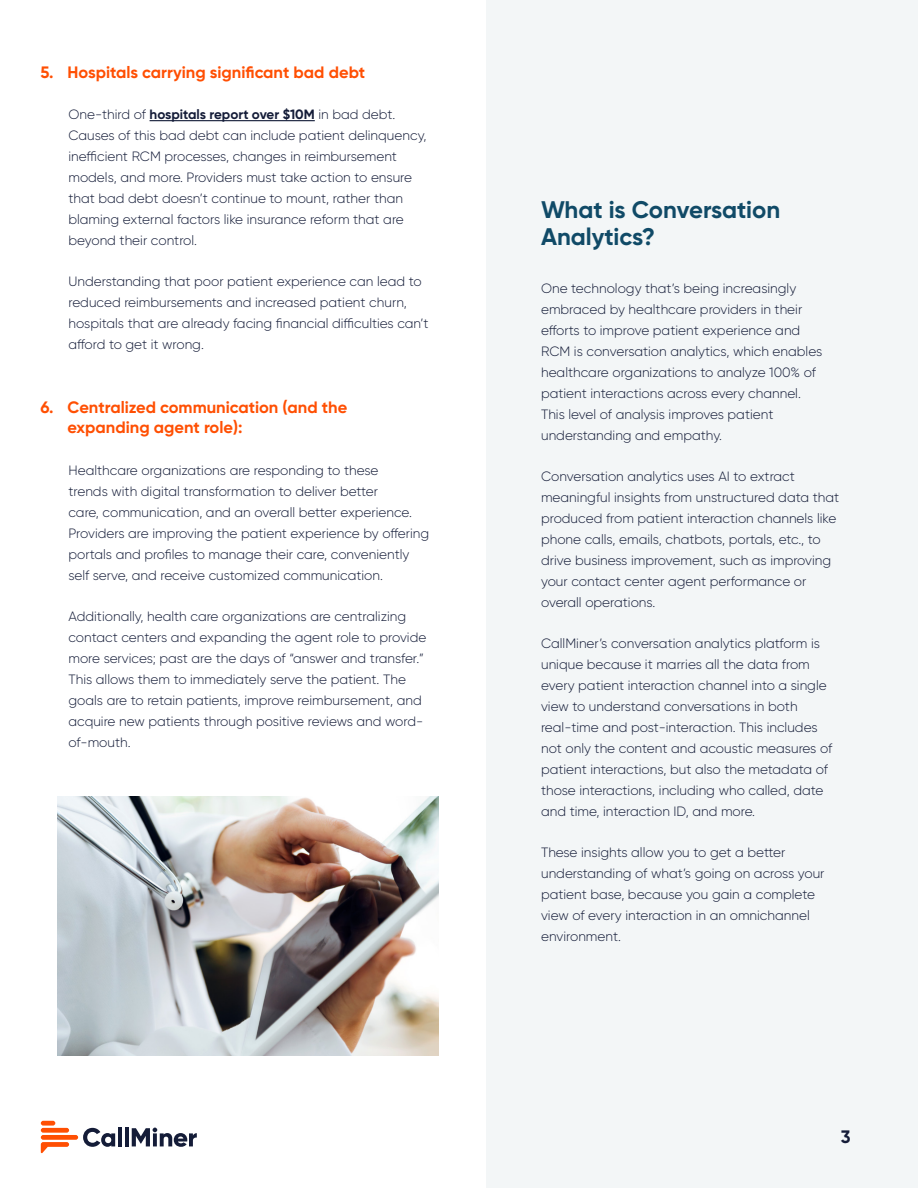
<style>
.page{position:relative;width:918px;height:1188px;background:#fff}
.page>*{position:absolute;margin:0;border:0;box-sizing:border-box;transform-origin:0 0}
.Callout_Blue{font:700 24px/27px "Gilroy";color:#104a67}
.t1{font:700 18px "Gilroy";color:#141c38}
.t2{font:700 16.5px/19.8px "Gilroy";color:#ff4f03}
.BODY_COPY{font:300 13.5px/21px "Gilroy";color:#141c38}
.s1{font-weight:700}
</style>
<div class="page">
<div style="left:486px;top:0;width:432px;height:1188px;background:#f3f6f7"></div>
<div style="left:41px;top:1128px;width:28px;height:5px;background:#ff4f03;border-radius:2px"></div>
<svg style="left:41px;top:1142px;width:28px;height:12px"></svg>
<div style="left:41px;top:1121px;width:14px;height:5px;background:#ff4f03;border-radius:2px"></div>
<div style="left:41px;top:1135px;width:37px;height:5px;background:#ff4f03;border-radius:2px"></div>
<svg style="left:83px;top:1128px;width:32px;height:19px"></svg>
<hr style="left:118px;top:1127px;width:4px;height:19px;background:#141c38">
<hr style="left:125px;top:1127px;width:4px;height:19px;background:#141c38">
<svg style="left:132px;top:1128px;width:65px;height:19px"></svg>
<hr style="left:150px;top:120px;width:165px;height:1px;background:#141c38">
<img style="left:58px;top:796px;width:380px;height:260px">
<p class="t2" style="left:40px;top:62px;width:326px">5. Hospitals carrying significant bad debt</p>
<p class="BODY_COPY" style="left:68px;top:103px;width:359px">One-third of <span class="s1">hospitals report over $10M</span> in bad debt.<br>Causes of this bad debt can include patient delinquency, inefficient RCM processes, changes in reimbursement models, and more. Providers must take action to ensure that bad debt doesn’t continue to mount, rather than blaming external factors like insurance reform that are beyond their control.</p>
<p class="BODY_COPY" style="left:68px;top:271px;width:362px">Understanding that poor patient experience can lead to reduced reimbursements and increased patient churn, hospitals that are already facing financial difficulties can’t afford to get it wrong.</p>
<p class="t2" style="left:68px;top:397px;width:281px;text-indent:-27px">6. Centralized communication (and the expanding agent role):</p>
<p class="BODY_COPY" style="left:68px;top:460px;width:362px">Healthcare organizations are responding to these<br>trends with digital transformation to deliver better<br>care, communication, and an overall better experience.<br>Providers are improving the patient experience by offering portals and profiles to manage their care, conveniently self serve, and receive customized communication.</p>
<p class="BODY_COPY" style="left:68px;top:606px;width:359px">Additionally, health care organizations are centralizing contact centers and expanding the agent role to provide more services; past are the days of “answer and transfer.” This allows them to immediately serve the patient. The goals are to retain patients, improve reimbursement, and acquire new patients through positive reviews and word&shy;of-mouth.</p>
<p class="Callout_Blue" style="left:541px;top:196px;width:241px">What is Conversation<br>Analytics?</p>
<p class="BODY_COPY" style="left:541px;top:277px;width:283px">One technology that’s being increasingly embraced by healthcare providers in their efforts to improve patient experience and RCM is conversation analytics, which enables healthcare organizations to analyze 100% of patient interactions across every channel.<br>This level of analysis improves patient understanding and empathy.</p>
<p class="BODY_COPY" style="left:541px;top:466px;width:300px">Conversation analytics uses AI to extract meaningful insights from unstructured data that produced from patient interaction channels like phone calls, emails, chatbots, portals, etc., to drive business improvement, such as improving your contact center agent performance or overall operations.</p>
<p class="BODY_COPY" style="left:541px;top:633px;width:293px">CallMiner’s conversation analytics platform is unique because it marries all the data from every patient interaction channel into a single view to understand conversations in both real-time and post-interaction. This includes not only the content and acoustic measures of patient interactions, but also the metadata of those interactions, including who called, date and time, interaction ID, and more.</p>
<p class="BODY_COPY" style="left:541px;top:842px;width:285px">These insights allow you to get a better understanding of what’s going on across your patient base, because you gain a complete view of every interaction in an omnichannel environment.</p>
<p class="t1" style="left:841px;top:1125px;width:11px">3</p>
</div>
